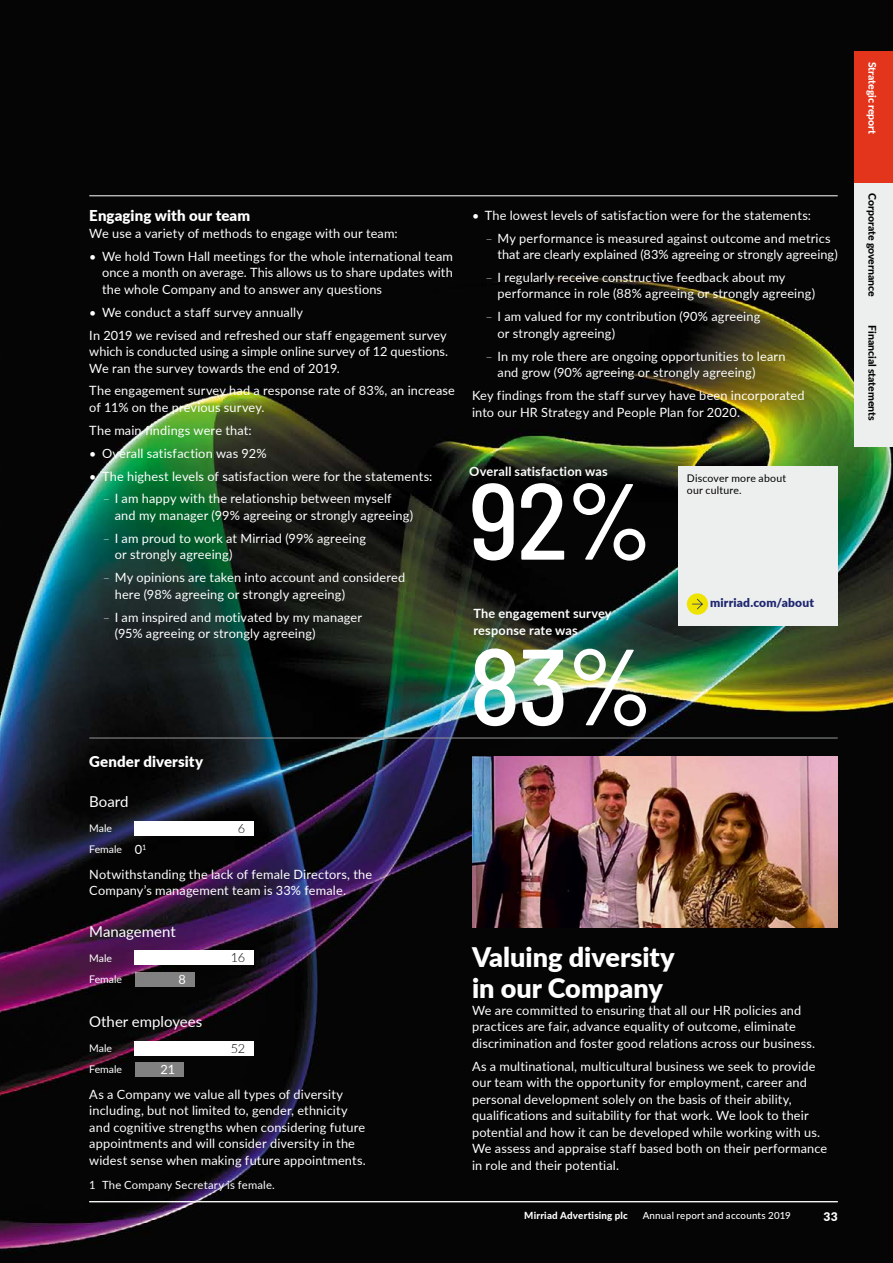
<style>
.page{position:relative;width:893px;height:1263px;background:#fff}
.page>*{position:absolute;margin:0;border:0;box-sizing:border-box;transform-origin:0 0}
.t1{font:500 semi-condensed 108px "Barlow";color:#fff}
.t2{font:900 27px/31.5px "Lato";color:#fff}
.t3{font:900 15px "Lato";letter-spacing:.005em;color:#fff}
.t4{font:15px "Lato";color:#fff}
.t5{font:12.75px/16.5px "Lato";letter-spacing:.01em;color:#fff}
.t6{font:700 12.75px/16.5px "Lato";letter-spacing:.015em;color:#fff}
.t7{font:300 12.75px "Lato";color:#000}
.t8{font:900 12px "Lato";letter-spacing:.015em;color:#1d266e}
.t9{font:900 12px "Lato";color:#fff}
.t10{font:11.25px "Lato";letter-spacing:.015em;color:#fff}
.t11{font:800 10.5px "Lato";letter-spacing:-.005em;color:#000}
.t12{font:10.5px/21.1px "Lato";color:#fff}
.t13{font:10.5px/12px "Lato";letter-spacing:.02em;color:#000}
.t14{font:800 10.5px "Lato";letter-spacing:-.005em;color:#fff}
.t15{font:500 9.75px "Lato";letter-spacing:.025em;color:#fff}
.t16{font:800 9.75px "Lato";letter-spacing:.02em;color:#fff}
.s1{font-size:12.3px}
.s2{font-weight:300}
</style>
<div class="page">
<img style="left:0;top:0;width:893px;height:1263px">
<div style="left:855px;top:51px;width:38px;height:132px;background:#e3341c"></div>
<div style="left:855px;top:183px;width:38px;height:132px;background:#edeeee"></div>
<div style="left:855px;top:315px;width:38px;height:131px;background:#edeeee"></div>
<hr style="left:89px;top:1201px;width:749px;height:1px;background:#fff">
<hr style="left:89px;top:738px;width:749px;height:1px;background:#969798">
<div style="left:135px;top:821px;width:119px;height:15px;background:#fff"></div>
<div style="left:135px;top:950px;width:119px;height:15px;background:#fff"></div>
<div style="left:135px;top:972px;width:59px;height:14px;background:#818181"></div>
<div style="left:135px;top:1040px;width:119px;height:15px;background:#fff"></div>
<div style="left:135px;top:1062px;width:49px;height:15px;background:#818181"></div>
<div style="left:678px;top:466px;width:160px;height:160px;background:#edeeee"></div>
<div style="left:687px;top:593px;width:21px;height:22px;background:#efe400;border-radius:50%"></div>
<svg style="left:692px;top:598px;width:11px;height:12px"></svg>
<img style="left:472px;top:756px;width:366px;height:171px">
<hr style="left:89px;top:195px;width:749px;height:1px;background:#fff">
<p class="t3" style="left:89px;top:205px;width:163px">Engaging with our team</p>
<p class="t5" style="left:89px;top:224px;width:310px">We use a variety of methods to engage with our team:</p>
<p class="t5" style="left:102px;top:247px;width:353px;text-align:justify;text-indent:-13px"><span class="s1">•</span> We hold Town Hall meetings for the whole international team once a month on average. This allows us to share updates with the whole Company and to answer any questions</p>
<p class="t5" style="left:89px;top:300px;width:359px;line-height:22.8px"><span class="s1">•</span> We conduct a staff survey annually<br>In 2019 we revised and refreshed our staff engagement survey</p>
<p class="t5" style="left:89px;top:343px;width:360px">which is conducted using a simple online survey of 12 questions.<br>We ran the survey towards the end of 2019.</p>
<p class="t5" style="left:89px;top:382px;width:367px">The engagement survey had a response rate of 83%, an increase of 11% on the previous survey.</p>
<p class="t5" style="left:89px;top:421px;width:164px">The main findings were that:</p>
<p class="t5" style="left:89px;top:444px;width:179px"><span class="s1">•</span> Overall satisfaction was 92%</p>
<p class="t5" style="left:89px;top:467px;width:345px"><span class="s1">•</span> The highest levels of satisfaction were for the statements:</p>
<p class="t5" style="left:115px;top:490px;width:300px;text-indent:-12px"><span class="s2">–</span> I am happy with the relationship between myself and my manager (99% agreeing or strongly agreeing)</p>
<p class="t5" style="left:115px;top:529px;width:253px;text-indent:-12px"><span class="s2">–</span> I am proud to work at Mirriad (99% agreeing or strongly agreeing)</p>
<p class="t5" style="left:115px;top:569px;width:292px;text-indent:-12px"><span class="s2">–</span> My opinions are taken into account and considered here (98% agreeing or strongly agreeing)</p>
<p class="t5" style="left:115px;top:608px;width:249px;text-indent:-12px"><span class="s2">–</span> I am inspired and motivated by my manager (95% agreeing or strongly agreeing)</p>
<p class="t3" style="left:89px;top:751px;width:115px">Gender diversity</p>
<p class="t4" style="left:89px;top:791px;width:41px">Board</p>
<p class="t12" style="left:89px;top:817px;width:34px">Male<br>Female</p>
<p class="t5" style="left:89px;top:865px;width:284px">Notwithstanding the lack of female Directors, the<br>Company’s management team is 33% female.</p>
<p class="t7" style="left:238px;top:819px;width:9px">6</p>
<p class="t5" style="left:135px;top:840px;width:13px">0<sup>1</sup></p>
<p class="t4" style="left:89px;top:921px;width:88px">Management</p>
<p class="t12" style="left:89px;top:947px;width:34px">Male<br>Female</p>
<p class="t5" style="left:178px;top:970px;width:9px">8</p>
<p class="t4" style="left:89px;top:1011px;width:114px">Other employees</p>
<p class="t12" style="left:89px;top:1037px;width:34px">Male<br>Female</p>
<p class="t5" style="left:161px;top:1060px;width:16px">21</p>
<p class="t7" style="left:231px;top:949px;width:16px">16</p>
<p class="t7" style="left:231px;top:1039px;width:16px">52</p>
<p class="t5" style="left:89px;top:1085px;width:278px">As a Company we value all types of diversity including, but not limited to, gender, ethnicity and cognitive strengths when considering future appointments and will consider diversity in the widest sense when making future appointments.</p>
<p class="t10" style="left:89px;top:1176px;width:187px">1 The Company Secretary is female.</p>
<p class="t5" style="left:472px;top:206px;width:341px"><span class="s1">•</span> The lowest levels of satisfaction were for the statements:</p>
<p class="t5" style="left:497px;top:229px;width:342px;text-indent:-12px"><span class="s2">–</span> My performance is measured against outcome and metrics that are clearly explained (83% agreeing or strongly agreeing)</p>
<p class="t5" style="left:497px;top:268px;width:319px;text-indent:-12px"><span class="s2">–</span> I regularly receive constructive feedback about my performance in role (88% agreeing or strongly agreeing)</p>
<p class="t5" style="left:497px;top:308px;width:264px;text-indent:-12px"><span class="s2">–</span> I am valued for my contribution (90% agreeing or strongly agreeing)</p>
<p class="t5" style="left:497px;top:347px;width:290px;text-indent:-12px"><span class="s2">–</span> In my role there are ongoing opportunities to learn and grow (90% agreeing or strongly agreeing)</p>
<p class="t5" style="left:472px;top:387px;width:334px">Key findings from the staff survey have been incorporated into our HR Strategy and People Plan for 2020.</p>
<p class="t6" style="left:469px;top:462px;width:140px">Overall satisfaction was</p>
<h1 class="t1" style="left:469px;top:443px;width:185px">92%</h1>
<p class="t6" style="left:473px;top:605px;width:140px">The engagement survey response rate was</p>
<h1 class="t1" style="left:469px;top:608px;width:186px">83%</h1>
<p class="t13" style="left:687px;top:472px;width:101px">Discover more about our culture.</p>
<p class="t8" style="left:710px;top:594px;width:105px">mirriad.com/about</p>
<h2 class="t2" style="left:472px;top:940px;width:204px">Valuing diversity in our Company</h2>
<p class="t5" style="left:472px;top:1001px;width:345px">We are committed to ensuring that all our HR policies and practices are fair, advance equality of outcome, eliminate discrimination and foster good relations across our business.</p>
<p class="t5" style="left:472px;top:1057px;width:357px">As a multinational, multicultural business we seek to provide our team with the opportunity for employment, career and personal development solely on the basis of their ability, qualifications and suitability for that work. We look to their potential and how it can be developed while working with us.<br>We assess and appraise staff based both on their performance in role and their potential.</p>
<p class="t16" style="left:524px;top:1208px;width:105px">Mirriad Advertising plc</p>
<p class="t15" style="left:643px;top:1208px;width:150px">Annual report and accounts 2019</p>
<p class="t9" style="left:823px;top:1207px;width:16px">33</p>
<p class="t14" style="left:880px;top:62px;width:74px;rotate:90deg">Strategic report</p>
<p class="t11" style="left:880px;top:193px;width:105px;rotate:90deg">Corporate governance</p>
<p class="t11" style="left:880px;top:325px;width:97px;rotate:90deg">Financial statements</p>
</div>
